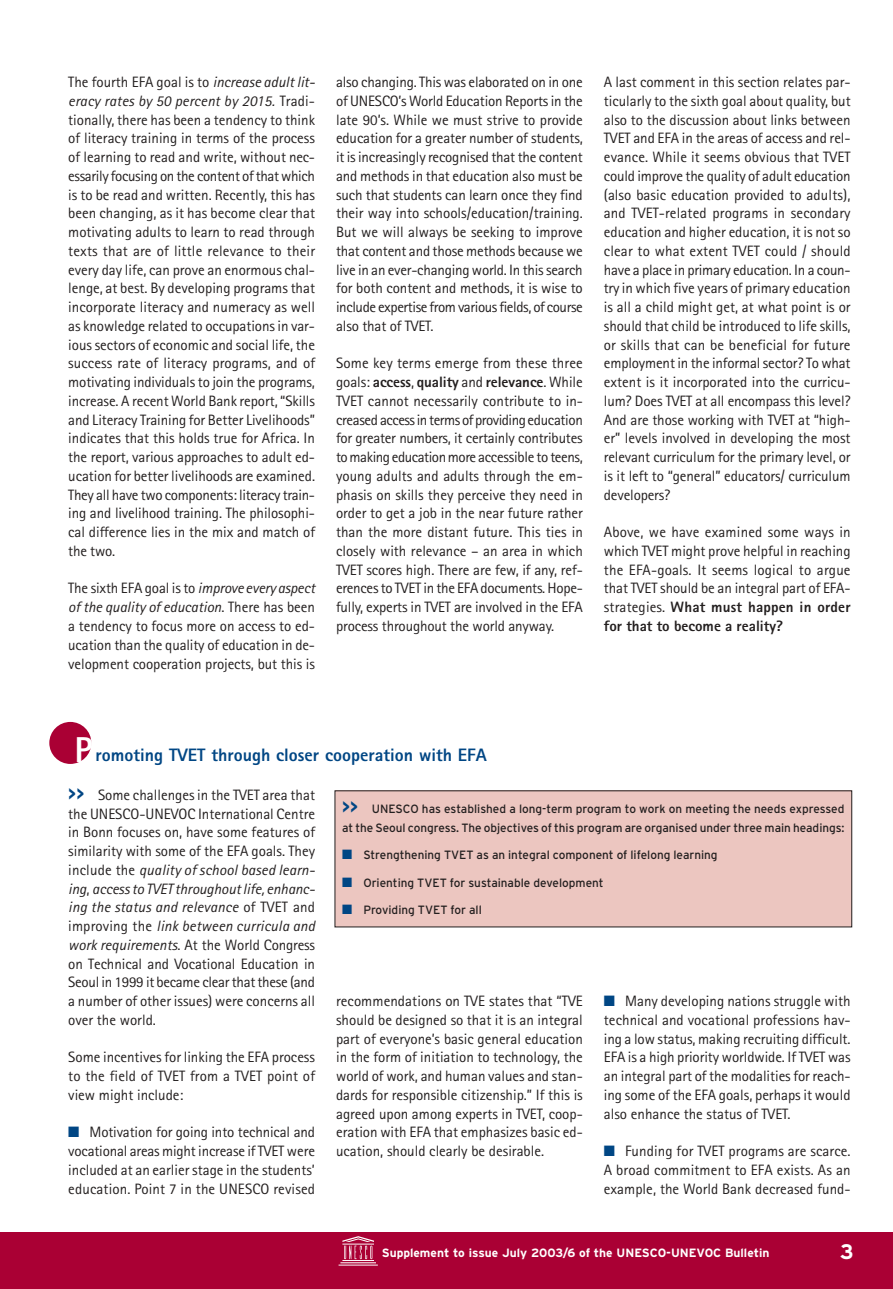
<style>
.page{position:relative;width:893px;height:1289px;background:#fff}
.page>*{position:absolute;margin:0;border:0;box-sizing:border-box;transform-origin:0 0}
.t1{font:700 21px "Interstate";color:#fff}
.t2{font:800 18px "Rotis Sans Serif";color:#004684}
.t3{font:15px/18.8px "Rotis Sans Serif";color:#231f1f;text-align:justify}
.t4{font:12px/18.8px "Interstate";color:#231f1f}
.t5{font:700 12px "Interstate";color:#fff}
.s1{font-style:italic}
.s2{font-weight:800}
.s3{font-size:36px;color:#fff}
.s4{font-weight:700;font-size:18px;color:#004684}
.s5{color:#004684}
.s6{font-family:"Interstate";font-weight:700;font-size:18px;color:#004684}
</style>
<div class="page">
<div style="left:0;top:1232px;width:892px;height:56px;background:#aa0034"></div>
<svg style="left:338px;top:1236px;width:40px;height:29px"></svg>
<div style="left:49px;top:722px;width:42px;height:42px;background:#aa0034;border-radius:50%"></div>
<div style="left:335px;top:791px;width:516px;height:136px;background:#ecc6c0"></div>
<p class="t3" style="left:68px;top:74px;width:248px">The fourth EFA goal is to <span class="s1">increase adult lit&shy;eracy rates by 50 percent by 2015.</span> Tradi&shy;tionally, there has been a tendency to think of literacy training in terms of the process of learning to read and write, without nec&shy;essarily focusing on the content of that which is to be read and written. Recently, this has been changing, as it has become clear that motivating adults to learn to read through texts that are of little relevance to their every day life, can prove an enormous chal&shy;lenge, at best. By developing programs that incorporate literacy and numeracy as well as knowledge related to occupations in var&shy;ious sectors of economic and social life, the success rate of literacy programs, and of motivating individuals to join the programs, increase. A recent World Bank report, “Skills and Literacy Training for Better Livelihoods” indicates that this holds true for Africa. In the report, various approaches to adult ed&shy;ucation for better livelihoods are examined.<br>They all have two components: literacy train&shy;ing and livelihood training. The philosophi&shy;cal difference lies in the mix and match of the two.</p>
<p class="t3" style="left:68px;top:580px;width:248px">The sixth EFA goal is to <span class="s1">improve every aspect of the quality of education</span>. There has been a tendency to focus more on access to ed&shy;ucation than the quality of education in de&shy;velopment cooperation projects, but this is</p>
<p class="t3" style="left:336px;top:74px;width:248px">also changing. This was elaborated on in one of UNESCO’s World Education Reports in the late 90’s. While we must strive to provide education for a greater number of students, it is increasingly recognised that the content and methods in that education also must be such that students can learn once they find their way into schools/education/training.<br>But we will always be seeking to improve that content and those methods because we live in an ever-changing world. In this search for both content and methods, it is wise to include expertise from various fields, of course also that of TVET.</p>
<p class="t3" style="left:336px;top:355px;width:248px">Some key terms emerge from these three goals: <span class="s2">access</span>, <span class="s2">quality</span> and <span class="s2">relevance</span>. While TVET cannot necessarily contribute to in&shy;creased access in terms of providing education for greater numbers, it certainly contributes to making education more accessible to teens, young adults and adults through the em&shy;phasis on skills they perceive they need in order to get a job in the near future rather than the more distant future. This ties in closely with relevance – an area in which TVET scores high. There are few, if any, ref&shy;erences to TVET in the EFA documents. Hope&shy;fully, experts in TVET are involved in the EFA process throughout the world anyway.</p>
<p class="t3" style="left:604px;top:74px;width:248px">A last comment in this section relates par&shy;ticularly to the sixth goal about quality, but also to the discussion about links between TVET and EFA in the areas of access and rel&shy;evance. While it seems obvious that TVET could improve the quality of adult education (also basic education provided to adults), and TVET-related programs in secondary education and higher education, it is not so clear to what extent TVET could / should have a place in primary education. In a coun&shy;try in which five years of primary education is all a child might get, at what point is or should that child be introduced to life skills, or skills that can be beneficial for future employment in the informal sector? To what extent is it incorporated into the curricu&shy;lum? Does TVET at all encompass this level?<br>And are those working with TVET at “high&shy;er” levels involved in developing the most relevant curriculum for the primary level, or is it left to “general” educators/ curriculum developers?</p>
<p class="t3" style="left:604px;top:524px;width:248px">Above, we have examined some ways in which TVET might prove helpful in reaching the EFA-goals. It seems logical to argue that TVET should be an integral part of EFA&shy;strategies. <span class="s2">What must happen in order for that to become a reality?</span></p>
<p class="t2" style="left:74px;top:748px;width:414px"><span class="s3">P</span> romoting TVET through closer cooperation with EFA</p>
<p class="t4" style="left:342px;top:801px;width:504px"><span class="s4">&gt;&gt;</span> UNESCO has established a long-term program to work on meeting the needs expressed at the Seoul congress. The objectives of this program are organised under three main headings:</p>
<p class="t4" style="left:342px;top:847px;width:377px"><span class="s5">■</span> Strengthening TVET as an integral component of lifelong learning</p>
<p class="t4" style="left:342px;top:874px;width:263px"><span class="s5">■</span> Orienting TVET for sustainable development</p>
<p class="t4" style="left:342px;top:901px;width:141px"><span class="s5">■</span> Providing TVET for all</p>
<p class="t3" style="left:68px;top:787px;width:248px"><span class="s6">&gt;&gt;</span> Some challenges in the TVET area that the UNESCO-UNEVOC International Centre in Bonn focuses on, have some features of similarity with some of the EFA goals. They include the <span class="s1">quality of school based learn&shy;ing</span>, <span class="s1">access to TVET throughout life, enhanc&shy;ing the status and relevance</span> of TVET and improving the <span class="s1">link between curricula and work requirements</span>. At the World Congress on Technical and Vocational Education in Seoul in 1999 it became clear that these (and a number of other issues) were concerns all over the world.</p>
<p class="t3" style="left:68px;top:1049px;width:248px">Some incentives for linking the EFA process to the field of TVET from a TVET point of view might include:</p>
<p class="t3" style="left:68px;top:1124px;width:248px"><span class="s5">■</span> Motivation for going into technical and vocational areas might increase if TVET were included at an earlier stage in the students’ education. Point 7 in the UNESCO revised</p>
<p class="t3" style="left:336px;top:993px;width:248px">recommendations on TVE states that “TVE should be designed so that it is an integral part of everyone’s basic general education in the form of initiation to technology, the world of work, and human values and stan&shy;dards for responsible citizenship.” If this is agreed upon among experts in TVET, coop&shy;eration with EFA that emphasizes basic ed&shy;ucation, should clearly be desirable.</p>
<p class="t3" style="left:604px;top:993px;width:248px"><span class="s5">■</span> Many developing nations struggle with technical and vocational professions hav&shy;ing a low status, making recruiting difficult.<br>EFA is a high priority worldwide. If TVET was an integral part of the modalities for reach&shy;ing some of the EFA goals, perhaps it would also enhance the status of TVET.</p>
<p class="t3" style="left:604px;top:1143px;width:248px"><span class="s5">■</span> Funding for TVET programs are scarce.<br>A broad commitment to EFA exists. As an example, the World Bank decreased fund-</p>
<p class="t5" style="left:382px;top:1247px;width:389px">Supplement to issue July 2003/6 of the UNESCO-UNEVOC Bulletin</p>
<h1 class="t1" style="left:840px;top:1243px;width:15px">3</h1>
</div>
